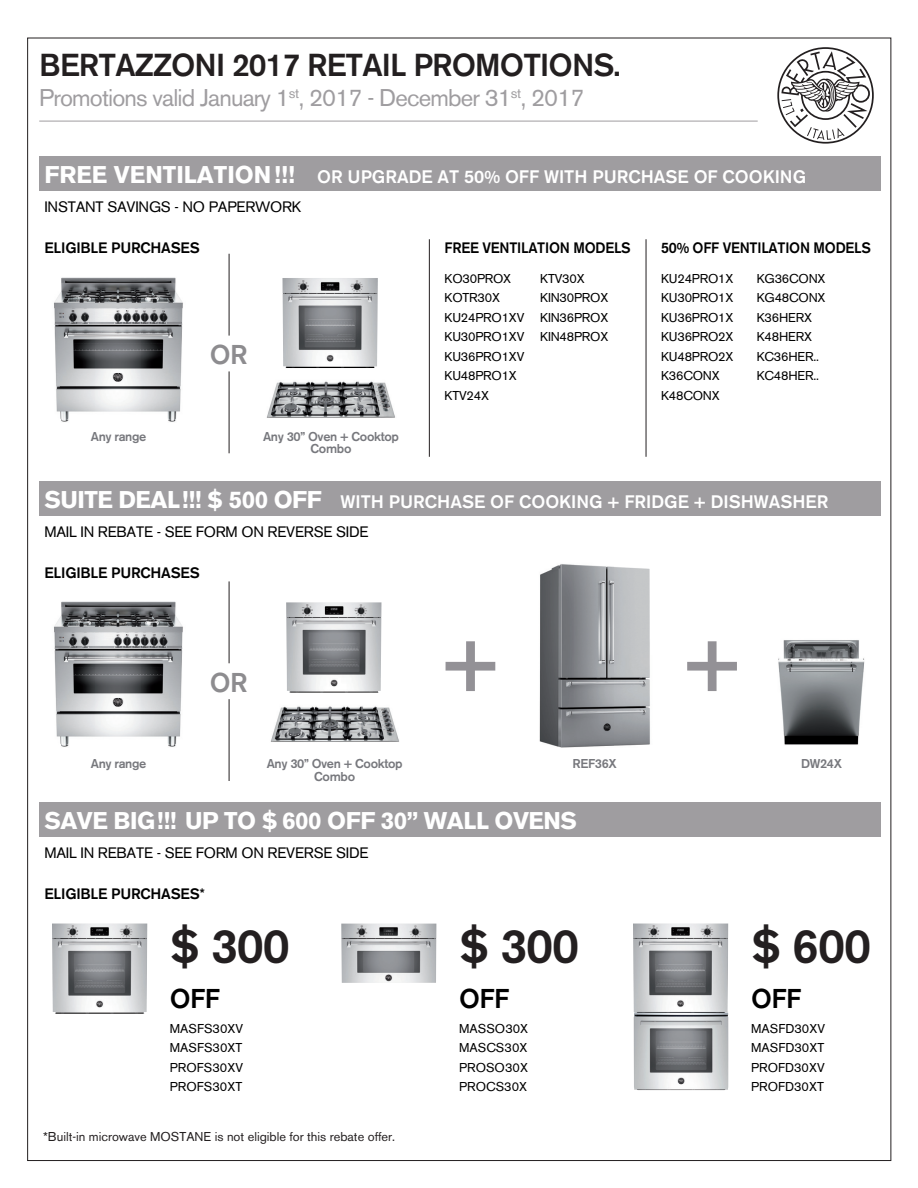
<style>
.page{position:relative;width:918px;height:1188px;background:#fff}
.page>*{position:absolute;margin:0;border:0;box-sizing:border-box;transform-origin:0 0}
.t1{font:500 48px "Akzidenz Grotesk BE";letter-spacing:-.02em;color:#231f20}
.t2{font:500 31.5px "Akzidenz Grotesk BE";letter-spacing:-.025em;color:#231f20}
.t3{font:500 27px "Akzidenz Grotesk BE";letter-spacing:-.015em;color:#000}
.t4{font:500 27px "Akzidenz Grotesk BE";color:#8d8c8f}
.t5{font:24px "Akzidenz Grotesk BE";letter-spacing:-.035em;color:#9f9da0}
.t6{font:700 24px "Akzidenz Grotesk BE";letter-spacing:-.02em;color:#fff}
.t7{font:500 18px "Akzidenz Grotesk BE";color:#fff}
.t8{font:15px "Akzidenz Grotesk BE";letter-spacing:-.015em;color:#000}
.t9{font:500 15px "Akzidenz Grotesk BE";letter-spacing:-.015em;color:#000}
.t10{font:500 15px "Akzidenz Grotesk BE";letter-spacing:-.015em;color:#000;scale:.95 1}
.t11{font:12.75px/19.5px "Akzidenz Grotesk BE";letter-spacing:-.015em;color:#000}
.t12{font:500 12.75px/12.8px "Akzidenz Grotesk BE";letter-spacing:-.025em;color:#77787d;text-align:center}
.t13{font:12.75px "Akzidenz Grotesk BE";color:#231f20}
.s1{font-weight:700;font-size:24px}
</style>
<div class="page">
<svg style="left:777px;top:47px;width:97px;height:97px"></svg>
<hr style="left:39px;top:121px;width:719px;height:1px;background:#9f9da0">
<div style="left:39px;top:157px;width:842px;height:34px;background:#9f9da0"></div>
<hr style="left:429px;top:239px;width:1px;height:218px;background:#231f20">
<hr style="left:646px;top:239px;width:1px;height:218px;background:#231f20">
<img style="left:54px;top:277px;width:129px;height:145px">
<div style="left:39px;top:802px;width:842px;height:34px;background:#9f9da0"></div>
<img style="left:52px;top:924px;width:95px;height:90px">
<img style="left:341px;top:924px;width:96px;height:59px">
<img style="left:633px;top:924px;width:95px;height:166px">
<div style="left:39px;top:481px;width:842px;height:34px;background:#9f9da0"></div>
<svg style="left:446px;top:641px;width:49px;height:50px"></svg>
<img style="left:54px;top:601px;width:129px;height:146px">
<img style="left:778px;top:640px;width:87px;height:105px">
<svg style="left:687px;top:641px;width:50px;height:50px"></svg>
<img style="left:539px;top:564px;width:111px;height:184px">
<hr style="left:229px;top:581px;width:1px;height:82px;background:#231f20">
<hr style="left:229px;top:699px;width:1px;height:82px;background:#231f20">
<img style="left:286px;top:602px;width:96px;height:91px">
<img style="left:270px;top:706px;width:129px;height:36px">
<img style="left:282px;top:278px;width:96px;height:90px">
<img style="left:266px;top:381px;width:129px;height:37px">
<hr style="left:229px;top:254px;width:1px;height:82px;background:#231f20">
<hr style="left:229px;top:371px;width:1px;height:82px;background:#231f20">
<h2 class="t2" style="left:39px;top:45px;width:582px">BERTAZZONI 2017 RETAIL PROMOTIONS.</h2>
<h3 class="t5" style="left:39px;top:83px;width:547px">PROMOTIONS VALID JANUARY 1<sup>ST</sup>, 2017 - DECEMBER 31<sup>ST</sup>, 2017</h3>
<h3 class="t7" style="left:44px;top:166px;width:763px"><span class="s1">FREE VENTILATION!!!</span> OR UPGRADE AT 50% OFF WITH PURCHASE OF COOKING</h3>
<p class="t8" style="left:44px;top:198px;width:258px">INSTANT SAVINGS - NO PAPERWORK</p>
<p class="t9" style="left:44px;top:239px;width:157px">ELIGIBLE PURCHASES</p>
<p class="t10" style="left:445px;top:239px;width:197px">FREE VENTILATION MODELS</p>
<p class="t10" style="left:661px;top:239px;width:222px">50% OFF VENTILATION MODELS</p>
<p class="t11" style="left:445px;top:269px;width:81px">KO30PROX<br>KOTR30X<br>KU24PRO1XV<br>KU30PRO1XV<br>KU36PRO1XV<br>KU48PRO1X<br>KTV24X</p>
<p class="t11" style="left:540px;top:269px;width:70px">KTV30X<br>KIN30PROX<br>KIN36PROX<br>KIN48PROX</p>
<p class="t11" style="left:661px;top:268px;width:74px">KU24PRO1X<br>KU30PRO1X<br>KU36PRO1X<br>KU36PRO2X<br>KU48PRO2X<br>K36CONX<br>K48CONX</p>
<p class="t11" style="left:757px;top:268px;width:70px">KG36CONX<br>KG48CONX<br>K36HERX<br>K48HERX<br>KC36HER..<br>KC48HER..</p>
<h3 class="t4" style="left:210px;top:338px;width:39px">OR</h3>
<p class="t12" style="left:91px;top:430px;width:57px">Any range</p>
<p class="t12" style="left:263px;top:430px;width:137px">Any 30” Oven + Cooktop<br>Combo</p>
<h3 class="t7" style="left:44px;top:490px;width:786px"><span class="s1">SUITE DEAL!!! $ 500 OFF</span> WITH PURCHASE OF COOKING + FRIDGE + DISHWASHER</h3>
<p class="t8" style="left:44px;top:523px;width:326px">MAIL IN REBATE - SEE FORM ON REVERSE SIDE</p>
<p class="t9" style="left:44px;top:563px;width:157px">ELIGIBLE PURCHASES</p>
<h3 class="t4" style="left:210px;top:666px;width:39px">OR</h3>
<p class="t12" style="left:91px;top:757px;width:57px">Any range</p>
<p class="t12" style="left:267px;top:757px;width:137px">Any 30” Oven + Cooktop<br>Combo</p>
<p class="t12" style="left:572px;top:757px;width:46px">REF36X</p>
<p class="t12" style="left:801px;top:757px;width:42px">DW24X</p>
<h3 class="t6" style="left:44px;top:807px;width:534px">SAVE BIG!!! UP TO $ 600 OFF 30” WALL OVENS</h3>
<p class="t8" style="left:44px;top:844px;width:326px">MAIL IN REBATE - SEE FORM ON REVERSE SIDE</p>
<p class="t9" style="left:44px;top:885px;width:162px">ELIGIBLE PURCHASES*</p>
<h1 class="t1" style="left:170px;top:916px;width:122px">$ 300</h1>
<h3 class="t3" style="left:170px;top:982px;width:52px">OFF</h3>
<p class="t11" style="left:170px;top:1018px;width:75px;text-align:justify">MASFS30XV MASFS30XT PROFS30XV PROFS30XT</p>
<p class="t13" style="left:43px;top:1129px;width:353px">*BUILT-IN MICROWAVE MOSTANE IS NOT ELIGIBLE FOR THIS REBATE OFFER.</p>
<h1 class="t1" style="left:459px;top:916px;width:122px">$ 300</h1>
<h3 class="t3" style="left:459px;top:982px;width:52px">OFF</h3>
<p class="t11" style="left:459px;top:1018px;width:71px;text-align:justify">MASSO30X MASCS30X PROSO30X PROCS30X</p>
<h1 class="t1" style="left:751px;top:916px;width:122px">$ 600</h1>
<h3 class="t3" style="left:751px;top:982px;width:52px">OFF</h3>
<p class="t11" style="left:751px;top:1018px;width:76px;text-align:justify">MASFD30XV MASFD30XT PROFD30XV PROFD30XT</p>
</div>
